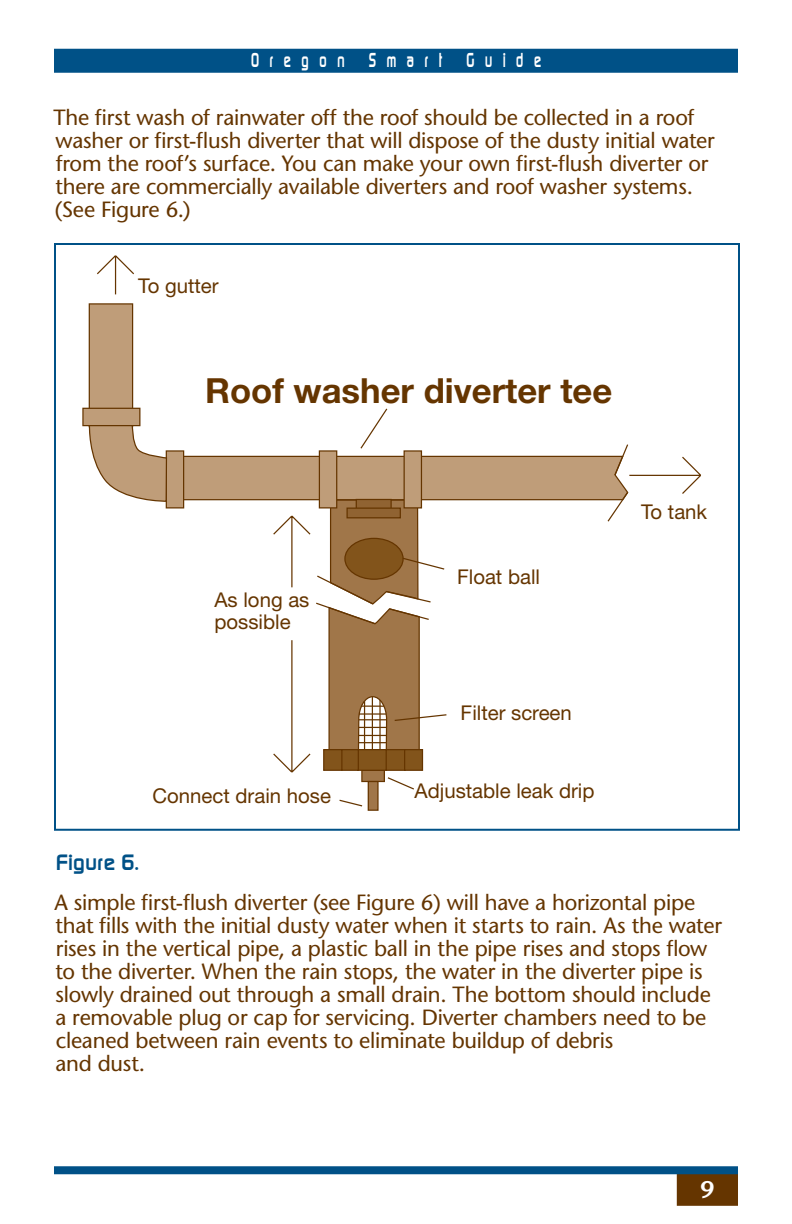
<style>
.page{position:relative;width:792px;height:1224px;background:#fff}
.page>*{position:absolute;margin:0;border:0;box-sizing:border-box;transform-origin:0 0}
.t1{font:700 34.6px "Helvetica Neue";color:#653500}
.t2{font:600 24px "Stone Sans";color:#fff}
.t3{font:22px/23px "Stone Sans";letter-spacing:-.01em;color:#653500}
.t4{font:700 22px "Modaerne";color:#005187}
.t5{font:20.4px/21.6px "Helvetica Neue";color:#653500}
.t6{font:700 20px "Modaerne";letter-spacing:.72em;color:#fff;scale:.7 1}
</style>
<div class="page">
<div style="left:54px;top:49px;width:684px;height:24px;background:#005187"></div>
<div style="left:677px;top:1168px;width:61px;height:38px;background:#653500"></div>
<div style="left:54px;top:1166px;width:684px;height:8px;background:#005187"></div>
<div style="left:89px;top:304px;width:44px;height:123px;background:#bf9d79"></div>
<div style="left:89px;top:303px;width:44px;height:124px;border:1px solid #653500"></div>
<svg style="left:96px;top:255px;width:605px;height:552px"></svg>
<p class="t6" style="left:251px;top:53px;width:417px">Oregon Smart Guide</p>
<p class="t3" style="left:53px;top:109px;width:663px">The first wash of rainwater off the roof should be collected in a roof washer or first-flush diverter that will dispose of the dusty initial water from the roof’s surface. You can make your own first-flush diverter or there are commercially available diverters and roof washer systems. (See Figure 6.)</p>
<p class="t5" style="left:138px;top:277px;width:82px">To gutter</p>
<h1 class="t1" style="left:205px;top:378px;width:409px">Roof washer diverter tee</h1>
<p class="t5" style="left:214px;top:591px;width:97px">As long as possible</p>
<p class="t5" style="left:153px;top:787px;width:180px">Connect drain hose</p>
<p class="t5" style="left:457px;top:568px;width:84px">Float ball</p>
<p class="t5" style="left:641px;top:503px;width:68px">To tank</p>
<p class="t5" style="left:461px;top:704px;width:113px">Filter screen</p>
<p class="t5" style="left:415px;top:782px;width:181px">Adjustable leak drip</p>
<p class="t4" style="left:56px;top:855px;width:85px">Figure 6.</p>
<p class="t3" style="left:55px;top:894px;width:669px">A simple first-flush diverter (see Figure 6) will have a horizontal pipe that fills with the initial dusty water when it starts to rain. As the water rises in the vertical pipe, a plastic ball in the pipe rises and stops flow to the diverter. When the rain stops, the water in the diverter pipe is slowly drained out through a small drain. The bottom should include a removable plug or cap for servicing. Diverter chambers need to be cleaned between rain events to eliminate buildup of debris<br>and dust.</p>
<p class="t2" style="left:701px;top:1180px;width:15px">9</p>
</div>
